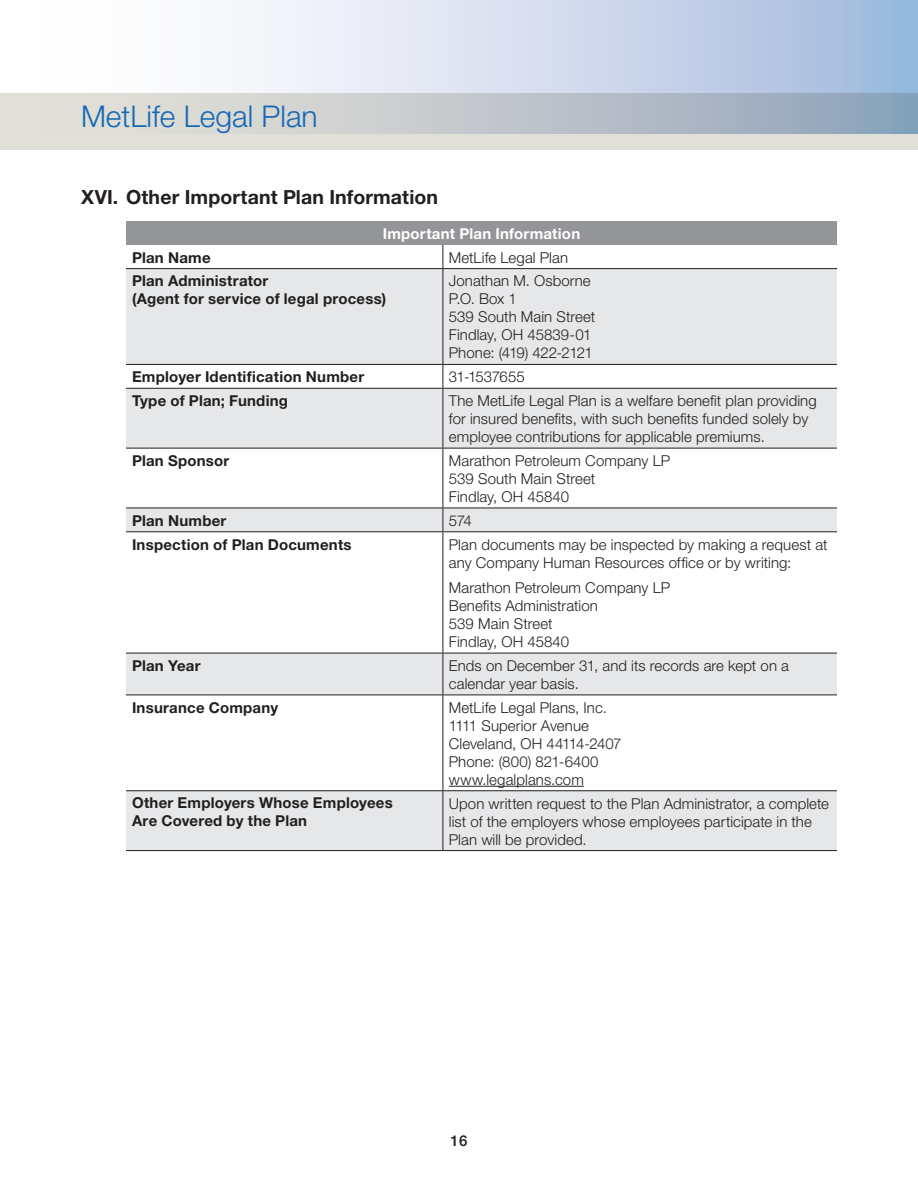
<style>
.page{position:relative;width:918px;height:1188px;background:#fff}
.page>*{position:absolute;margin:0;border:0;box-sizing:border-box;transform-origin:0 0}
.t1{font:300 30px "Helvetica Neue";color:#1768b4}
.HD_1{font:700 19.5px "Helvetica Neue";letter-spacing:.005em;color:#231f20}
.Table_Body{font:300 15px/18px "Helvetica Neue";letter-spacing:.005em;color:#231f20}
.Table_Col_1{font:700 15px/18px "Helvetica Neue";letter-spacing:.015em;color:#231f20}
.Table_Head{font:700 15px "Helvetica Neue";letter-spacing:.015em;color:#fff}
.Table_Body-2{font:300 15px "Helvetica Neue";letter-spacing:-.025em;color:#231f20}
.Table_Body-3{font:300 15px "Helvetica Neue";letter-spacing:-.03em;color:#231f20}
.t2{font:500 15px "Helvetica Neue";color:#231f20}
</style>
<div class="page">
<div style="left:0;top:93px;width:918px;height:57px;background:#e1e0d8"></div>
<svg style="left:253px;top:0;width:665px;height:133px;background:#c5d0e1"></svg>
<div style="left:126px;top:221px;width:711px;height:24px;background:#939598"></div>
<svg style="left:126px;top:269px;width:711px;height:581px"></svg>
<hr style="left:126px;top:268px;width:317px;height:1px;background:#231f20">
<hr style="left:126px;top:364px;width:317px;height:1px;background:#231f20">
<hr style="left:126px;top:388px;width:317px;height:1px;background:#231f20">
<hr style="left:126px;top:448px;width:317px;height:1px;background:#231f20">
<hr style="left:126px;top:508px;width:317px;height:1px;background:#231f20">
<hr style="left:126px;top:531px;width:317px;height:1px;background:#231f20">
<hr style="left:126px;top:653px;width:317px;height:1px;background:#231f20">
<hr style="left:126px;top:695px;width:317px;height:1px;background:#231f20">
<hr style="left:126px;top:790px;width:317px;height:1px;background:#231f20">
<hr style="left:126px;top:850px;width:317px;height:1px;background:#231f20">
<svg style="left:443px;top:245px;width:1px;height:23px"></svg>
<hr style="left:443px;top:268px;width:394px;height:1px;background:#231f20">
<hr style="left:443px;top:269px;width:1px;height:95px;background:#231f20">
<hr style="left:443px;top:364px;width:394px;height:1px;background:#231f20">
<svg style="left:443px;top:365px;width:1px;height:23px"></svg>
<hr style="left:443px;top:388px;width:394px;height:1px;background:#231f20">
<hr style="left:443px;top:389px;width:1px;height:59px;background:#231f20">
<hr style="left:443px;top:448px;width:394px;height:1px;background:#231f20">
<hr style="left:443px;top:448px;width:1px;height:60px;background:#231f20">
<hr style="left:443px;top:508px;width:394px;height:1px;background:#231f20">
<svg style="left:443px;top:508px;width:1px;height:23px"></svg>
<hr style="left:443px;top:531px;width:394px;height:1px;background:#231f20">
<hr style="left:443px;top:532px;width:1px;height:121px;background:#231f20">
<hr style="left:443px;top:653px;width:394px;height:1px;background:#231f20">
<hr style="left:443px;top:653px;width:1px;height:42px;background:#231f20">
<hr style="left:443px;top:695px;width:394px;height:1px;background:#231f20">
<hr style="left:443px;top:695px;width:1px;height:95px;background:#231f20">
<hr style="left:443px;top:790px;width:394px;height:1px;background:#231f20">
<hr style="left:443px;top:791px;width:1px;height:59px;background:#231f20">
<hr style="left:443px;top:850px;width:394px;height:1px;background:#231f20">
<hr style="left:449px;top:786px;width:135px;height:1px;background:#231f20">
<h1 class="t1" style="left:81px;top:98px;width:238px">MetLife Legal Plan</h1>
<p class="HD_1" style="left:81px;top:185px;width:359px">XVI. Other Important Plan Information</p>
<p class="Table_Head" style="left:383px;top:224px;width:199px">Important Plan Information</p>
<p class="Table_Col_1" style="left:132px;top:248px;width:80px">Plan Name</p>
<p class="Table_Body" style="left:449px;top:248px;width:121px">MetLife Legal Plan</p>
<p class="Table_Col_1" style="left:132px;top:272px;width:256px">Plan Administrator<br>(Agent for service of legal process)</p>
<p class="Table_Body" style="left:449px;top:272px;width:143px">Jonathan M. Osborne</p>
<p class="Table_Body" style="left:449px;top:290px;width:70px">P.O. Box 1</p>
<p class="Table_Body" style="left:449px;top:308px;width:148px">539 South Main Street</p>
<p class="Table_Body" style="left:449px;top:326px;width:144px">Findlay, OH 45839-01</p>
<p class="Table_Body-2" style="left:449px;top:344px;width:145px">Phone: (419) 422-2121</p>
<p class="Table_Col_1" style="left:132px;top:368px;width:234px">Employer Identification Number</p>
<p class="Table_Body-3" style="left:449px;top:368px;width:77px">31-1537655</p>
<p class="Table_Col_1" style="left:132px;top:391px;width:158px">Type of Plan; Funding</p>
<p class="Table_Body" style="left:449px;top:391px;width:369px">The MetLife Legal Plan is a welfare benefit plan providing for insured benefits, with such benefits funded solely by employee contributions for applicable premiums.</p>
<p class="Table_Col_1" style="left:132px;top:451px;width:99px">Plan Sponsor</p>
<p class="Table_Body" style="left:449px;top:451px;width:223px">Marathon Petroleum Company LP</p>
<p class="Table_Body" style="left:449px;top:469px;width:148px">539 South Main Street</p>
<p class="Table_Body" style="left:449px;top:487px;width:122px">Findlay, OH 45840</p>
<p class="Table_Col_1" style="left:132px;top:511px;width:96px">Plan Number</p>
<p class="Table_Body" style="left:449px;top:511px;width:25px">574</p>
<p class="Table_Col_1" style="left:132px;top:535px;width:221px">Inspection of Plan Documents</p>
<p class="Table_Body" style="left:449px;top:535px;width:380px">Plan documents may be inspected by making a request at any Company Human Resources office or by writing:</p>
<p class="Table_Body" style="left:449px;top:578px;width:223px">Marathon Petroleum Company LP<br>Benefits Administration<br>539 Main Street<br>Findlay, OH 45840</p>
<p class="Table_Col_1" style="left:132px;top:656px;width:70px">Plan Year</p>
<p class="Table_Body" style="left:449px;top:656px;width:342px">Ends on December 31, and its records are kept on a calendar year basis.</p>
<p class="Table_Col_1" style="left:132px;top:698px;width:148px">Insurance Company</p>
<p class="Table_Body" style="left:449px;top:698px;width:159px">MetLife Legal Plans, Inc.</p>
<p class="Table_Body" style="left:449px;top:716px;width:142px">1111 Superior Avenue</p>
<p class="Table_Body" style="left:449px;top:734px;width:174px">Cleveland, OH 44114-2407</p>
<p class="Table_Body" style="left:449px;top:752px;width:151px">Phone: (800) 821-6400</p>
<p class="Table_Body" style="left:449px;top:770px;width:136px">www.legalplans.com</p>
<p class="Table_Col_1" style="left:132px;top:794px;width:262px">Other Employers Whose Employees<br>Are Covered by the Plan</p>
<p class="Table_Body" style="left:449px;top:794px;width:382px">Upon written request to the Plan Administrator, a complete list of the employers whose employees participate in the<br>Plan will be provided.</p>
<p class="t2" style="left:451px;top:1131px;width:18px">16</p>
</div>
